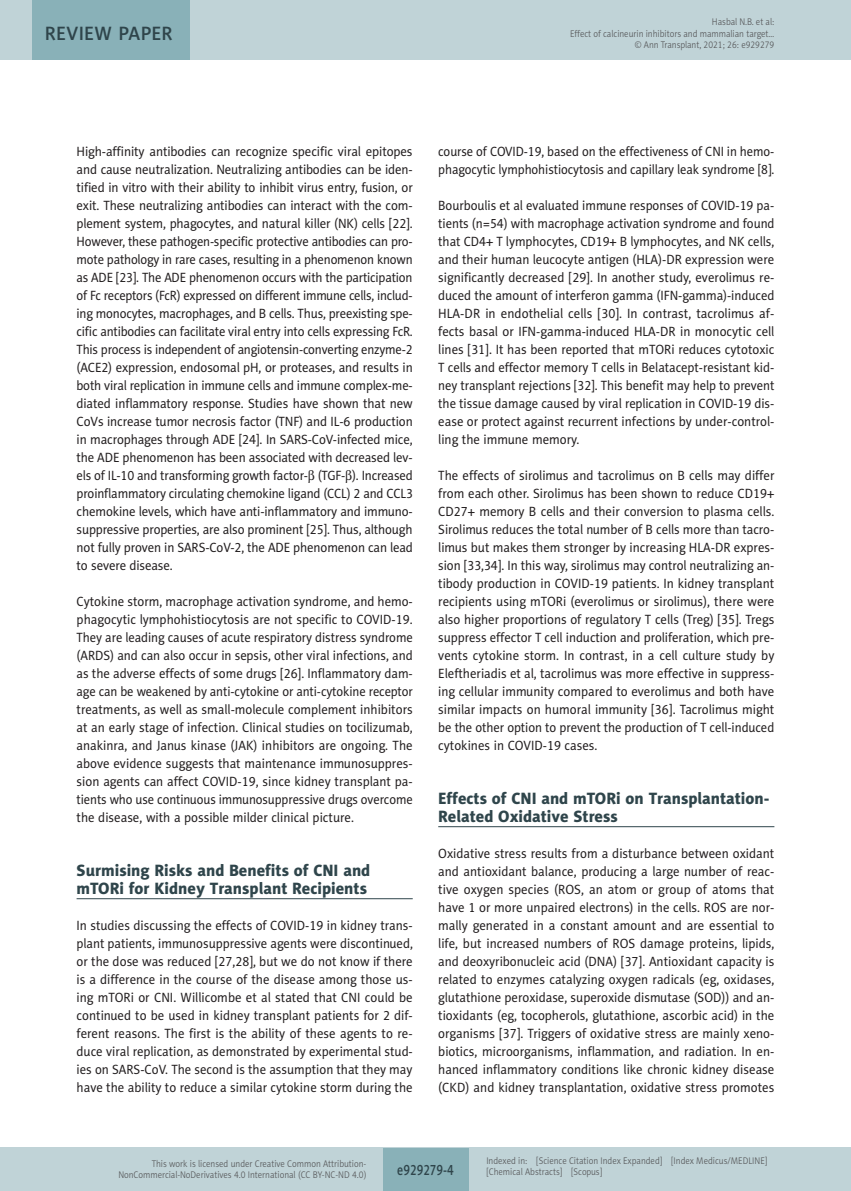
<style>
.page{position:relative;width:851px;height:1191px;background:#fff}
.page>*{position:absolute;margin:0;border:0;box-sizing:border-box;transform-origin:0 0}
.t1{font:19.5px "Naomi Sans EFN Medium";letter-spacing:.01em;color:#2f454b}
.AT_Headline_1{font:16.5px/18px "Naomi Sans EFN Heavy";color:#2f454b}
.t2{font:15px "Naomi Sans EFN Medium";color:#2f454b;scale:.8 1}
.AT_Body{font:13.5px/18px "Naomi Sans EFN";color:#231f20;text-align:justify;scale:.95 1}
.AT_Body-2{font:13.5px/18px "Naomi Sans EFN";color:#231f20;text-align:justify;scale:.94 1}
.AT_Body-3{font:13.5px/18px "Naomi Sans EFN";color:#231f20;scale:.93 1}
.t3{font:9.75px/11.2px "Naomi Sans EFN Light";color:#57585a;text-align:right;scale:.9 1}
.s1{font-family:"Standard Sym L"}
</style>
<div class="page">
<hr style="left:77px;top:898px;width:335px;height:1px;background:#2f454b">
<hr style="left:438px;top:826px;width:336px;height:1px;background:#2f454b">
<div style="left:0;top:1148px;width:850px;height:43px;background:#c0d3d7"></div>
<div style="left:383px;top:1147px;width:85px;height:43px;background:#89b1b8"></div>
<div style="left:0;top:0;width:850px;height:60px;background:#c0d3d7"></div>
<hr style="left:850px;top:0;width:1px;height:60px;background:#c0d3d7">
<div style="left:32px;top:0;width:157px;height:60px;background:#89b1b8"></div>
<h1 class="t1" style="left:45px;top:22px;width:129px">REVIEW PAPER</h1>
<p class="t3" style="left:570px;top:16px;width:228px">Hasbal N.B. et al:<br>Effect of calcineurin inhibitors and mammalian target… © Ann Transplant, 2021; 26: e929279</p>
<p class="AT_Body" style="left:77px;top:142px;width:355px">High-affinity antibodies can recognize specific viral epitopes and cause neutralization. Neutralizing antibodies can be iden&shy;tified in vitro with their ability to inhibit virus entry, fusion, or exit. These neutralizing antibodies can interact with the com&shy;plement system, phagocytes, and natural killer (NK) cells [22].<br>However, these pathogen-specific protective antibodies can pro&shy;mote pathology in rare cases, resulting in a phenomenon known as ADE [23]. The ADE phenomenon occurs with the participation of Fc receptors (FcR) expressed on different immune cells, includ&shy;ing monocytes, macrophages, and B cells. Thus, preexisting spe&shy;cific antibodies can facilitate viral entry into cells expressing FcR.<br>This process is independent of angiotensin-converting enzyme-2 (ACE2) expression, endosomal pH, or proteases, and results in both viral replication in immune cells and immune complex-me&shy;diated inflammatory response. Studies have shown that new CoVs increase tumor necrosis factor (TNF) and IL-6 production in macrophages through ADE [24]. In SARS-CoV-infected mice, the ADE phenomenon has been associated with decreased lev&shy;els of IL-10 and transforming growth factor-<span class="s1">b</span> (TGF-<span class="s1">b</span>). Increased proinflammatory circulating chemokine ligand (CCL) 2 and CCL3 chemokine levels, which have anti-inflammatory and immuno&shy;suppressive properties, are also prominent [25]. Thus, although not fully proven in SARS-CoV-2, the ADE phenomenon can lead to severe disease.</p>
<p class="AT_Body" style="left:77px;top:592px;width:355px">Cytokine storm, macrophage activation syndrome, and hemo&shy;phagocytic lymphohistiocytosis are not specific to COVID-19.<br>They are leading causes of acute respiratory distress syndrome (ARDS) and can also occur in sepsis, other viral infections, and as the adverse effects of some drugs [26]. Inflammatory dam&shy;age can be weakened by anti-cytokine or anti-cytokine receptor treatments, as well as small-molecule complement inhibitors at an early stage of infection. Clinical studies on tocilizumab, anakinra, and Janus kinase (JAK) inhibitors are ongoing. The above evidence suggests that maintenance immunosuppres&shy;sion agents can affect COVID-19, since kidney transplant pa&shy;tients who use continuous immunosuppressive drugs overcome the disease, with a possible milder clinical picture.</p>
<p class="AT_Headline_1" style="left:77px;top:861px;width:295px">Surmising Risks and Benefits of CNI and mTORi for Kidney Transplant Recipients</p>
<p class="AT_Body" style="left:77px;top:916px;width:355px">In studies discussing the effects of COVID-19 in kidney trans&shy;plant patients, immunosuppressive agents were discontinued, or the dose was reduced [27,28], but we do not know if there is a difference in the course of the disease among those us&shy;ing mTORi or CNI. Willicombe et al stated that CNI could be continued to be used in kidney transplant patients for 2 dif&shy;ferent reasons. The first is the ability of these agents to re&shy;duce viral replication, as demonstrated by experimental stud&shy;ies on SARS-CoV. The second is the assumption that they may have the ability to reduce a similar cytokine storm during the</p>
<p class="AT_Body-3" style="left:438px;top:142px;width:363px">course of COVID-19, based on the effectiveness of CNI in hemo&shy;phagocytic lymphohistiocytosis and capillary leak syndrome [8].</p>
<p class="AT_Body-2" style="left:438px;top:196px;width:359px">Bourboulis et al evaluated immune responses of COVID-19 pa&shy;tients (n=54) with macrophage activation syndrome and found that CD4+ T lymphocytes, CD19+ B lymphocytes, and NK cells, and their human leucocyte antigen (HLA)-DR expression were significantly decreased [29]. In another study, everolimus re&shy;duced the amount of interferon gamma (IFN-gamma)-induced HLA-DR in endothelial cells [30]. In contrast, tacrolimus af&shy;fects basal or IFN-gamma-induced HLA-DR in monocytic cell lines [31]. It has been reported that mTORi reduces cytotoxic T cells and effector memory T cells in Belatacept-resistant kid&shy;ney transplant rejections [32]. This benefit may help to prevent the tissue damage caused by viral replication in COVID-19 dis&shy;ease or protect against recurrent infections by under-control&shy;ling the immune memory.</p>
<p class="AT_Body" style="left:438px;top:466px;width:355px">The effects of sirolimus and tacrolimus on B cells may differ from each other. Sirolimus has been shown to reduce CD19+ CD27+ memory B cells and their conversion to plasma cells.<br>Sirolimus reduces the total number of B cells more than tacro&shy;limus but makes them stronger by increasing HLA-DR expres&shy;sion [33,34]. In this way, sirolimus may control neutralizing an&shy;tibody production in COVID-19 patients. In kidney transplant recipients using mTORi (everolimus or sirolimus), there were also higher proportions of regulatory T cells (Treg) [35]. Tregs suppress effector T cell induction and proliferation, which pre&shy;vents cytokine storm. In contrast, in a cell culture study by Eleftheriadis et al, tacrolimus was more effective in suppress&shy;ing cellular immunity compared to everolimus and both have similar impacts on humoral immunity [36]. Tacrolimus might be the other option to prevent the production of T cell-induced cytokines in COVID-19 cases.</p>
<p class="AT_Headline_1" style="left:438px;top:789px;width:333px">Effects of CNI and mTORi on Transplantation-<br>Related Oxidative Stress</p>
<p class="AT_Body" style="left:438px;top:844px;width:355px">Oxidative stress results from a disturbance between oxidant and antioxidant balance, producing a large number of reac&shy;tive oxygen species (ROS, an atom or group of atoms that have 1 or more unpaired electrons) in the cells. ROS are nor&shy;mally generated in a constant amount and are essential to life, but increased numbers of ROS damage proteins, lipids, and deoxyribonucleic acid (DNA) [37]. Antioxidant capacity is related to enzymes catalyzing oxygen radicals (eg, oxidases, glutathione peroxidase, superoxide dismutase (SOD)) and an&shy;tioxidants (eg, tocopherols, glutathione, ascorbic acid) in the organisms [37]. Triggers of oxidative stress are mainly xeno&shy;biotics, microorganisms, inflammation, and radiation. In en&shy;hanced inflammatory conditions like chronic kidney disease (CKD) and kidney transplantation, oxidative stress promotes</p>
<p class="t3" style="left:118px;top:1158px;width:277px">This work is licensed under Creative Common Attribution-<br>NonCommercial-NoDerivatives 4.0 International (CC BY-NC-ND 4.0)</p>
<p class="t2" style="left:397px;top:1160px;width:72px">e929279-4</p>
<p class="t3" style="left:486px;top:1155px;width:313px;text-align:left">Indexed in: [Science Citation Index Expanded] [Index Medicus/MEDLINE] [Chemical Abstracts] [Scopus]</p>
</div>
